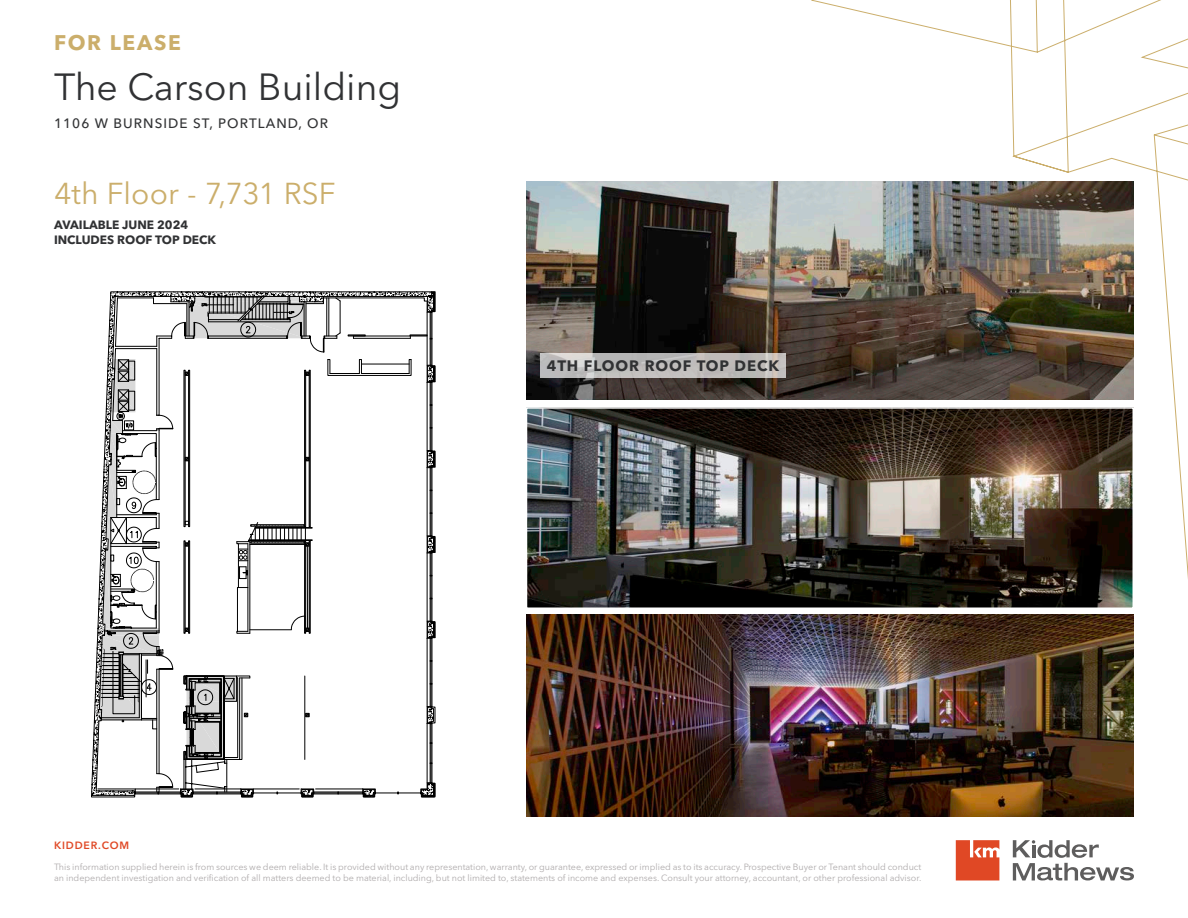
<style>
.page{position:relative;width:1188px;height:918px;background:#fff}
.page>*{position:absolute;margin:0;border:0;box-sizing:border-box;transform-origin:0 0}
.Property_Name_-_Char{font:37.5px "Avenir Next LT Pro";color:#313234}
.Callout_Text_-_Gold{font:30px "Avenir Next LT Pro";color:#cbae6b}
.For_Lease___Sale__Af{font:700 21px "Avenir Next LT Pro";letter-spacing:.08em;color:#cbae6b}
.Neighborhood___City{font:700 15px "Avenir Next LT Pro";letter-spacing:.06em;color:#313234}
.Property_Address_-_C{font:500 13.5px "Avenir Next LT Pro";letter-spacing:.08em;color:#313234}
.Bullets{font:700 12px/15px "Avenir Next LT Pro";color:#313234}
.t1{font:600 10.5px "Avenir Next LT Pro";letter-spacing:.08em;color:#e04825}
.t2{font:9px/10.8px "Avenir Next LT Pro";color:#afabac}
</style>
<div class="page">
<svg style="left:1013px;top:851px;width:121px;height:30px"></svg>
<svg style="left:956px;top:851px;width:43px;height:30px"></svg>
<svg style="left:811px;top:0;width:377px;height:851px"></svg>
<img style="left:526px;top:615px;width:608px;height:202px">
<hr style="left:91px;top:795px;width:44px;height:1px;background:#000">
<svg style="left:92px;top:291px;width:344px;height:507px"></svg>
<img style="left:526px;top:182px;width:608px;height:217px">
<svg style="left:540px;top:353px;width:246px;height:25px;background:#bfbdbb"></svg>
<img style="left:529px;top:410px;width:602px;height:196px">
<div style="left:526px;top:407px;width:608px;height:202px;border:2px solid #fff"></div>
<p class="For_Lease___Sale__Af" style="left:54px;top:30px;width:128px">FOR LEASE</p>
<p class="Property_Name_-_Char" style="left:54px;top:64px;width:349px">The Carson Building</p>
<p class="Property_Address_-_C" style="left:54px;top:115px;width:276px">1106 W BURNSIDE ST, PORTLAND, OR</p>
<p class="Callout_Text_-_Gold" style="left:54px;top:176px;width:283px">4th Floor - 7,731 RSF</p>
<p class="Bullets" style="left:54px;top:217px;width:164px">AVAILABLE JUNE 2024<br>INCLUDES ROOF TOP DECK</p>
<p class="t1" style="left:54px;top:839px;width:77px">KIDDER.COM</p>
<p class="Neighborhood___City" style="left:547px;top:356px;width:234px">4TH FLOOR ROOF TOP DECK</p>
<p class="t2" style="left:54px;top:861px;width:869px">This information supplied herein is from sources we deem reliable. It is provided without any representation, warranty, or guarantee, expressed or implied as to its accuracy. Prospective Buyer or Tenant should conduct an independent investigation and verification of all matters deemed to be material, including, but not limited to, statements of income and expenses. Consult your attorney, accountant, or other professional advisor.</p>
</div>
